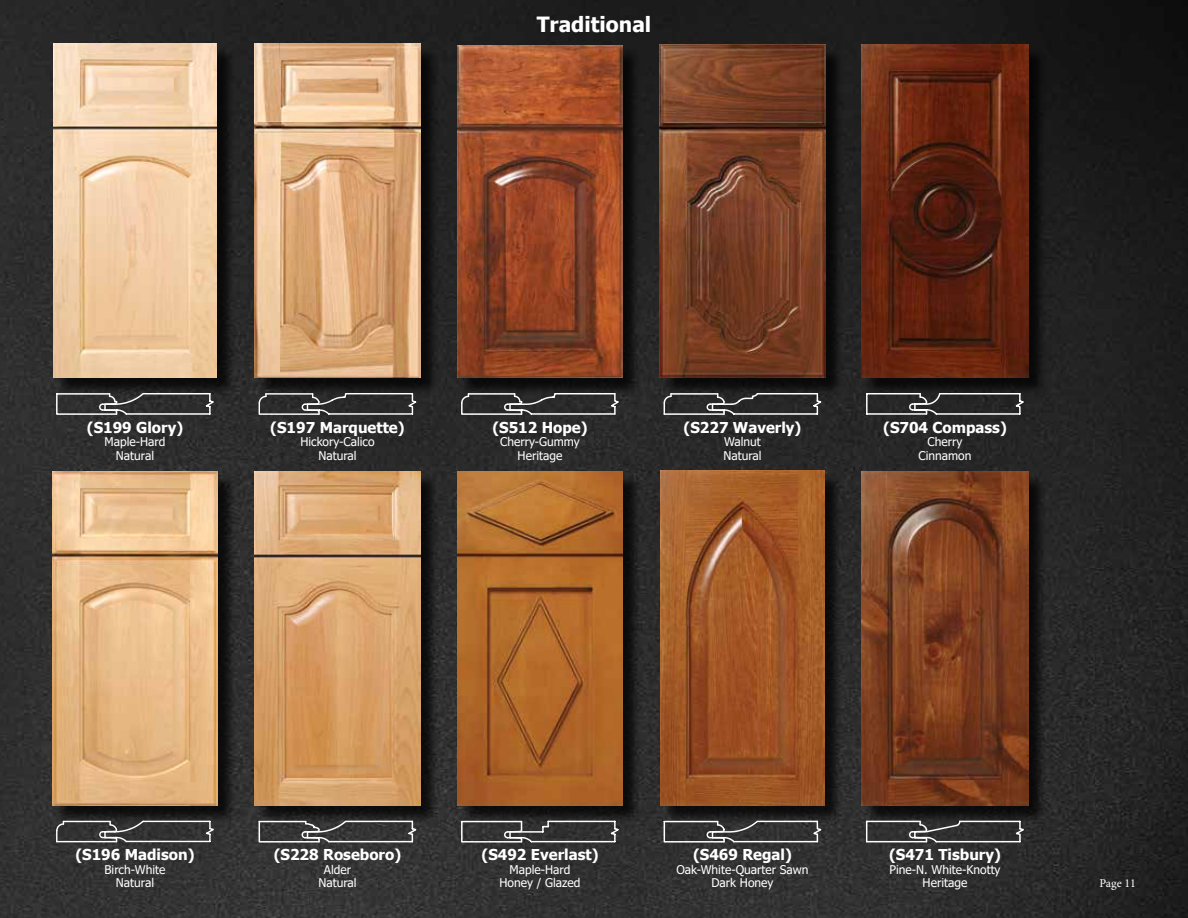
<style>
.page{position:relative;width:1188px;height:918px;background:#fff}
.page>*{position:absolute;margin:0;border:0;box-sizing:border-box;transform-origin:0 0}
.t1{font:700 21px "Tahoma";color:#fff}
.t2{font:700 15px "Tahoma";color:#fff}
.t3{font:12px/13.5px "Tahoma";color:#fff;text-align:center}
.t4{font:12px "Minion Pro";letter-spacing:-.005em;color:#fff}
</style>
<div class="page">
<img style="left:0;top:0;width:1188px;height:918px">
<div style="left:256px;top:473px;width:184px;height:351px;background:#000;opacity:.75"></div>
<img style="left:254px;top:471px;width:167px;height:335px">
<div style="left:55px;top:46px;width:180px;height:351px;background:#000;opacity:.75"></div>
<img style="left:53px;top:44px;width:164px;height:334px">
<div style="left:257px;top:46px;width:182px;height:351px;background:#000;opacity:.75"></div>
<img style="left:255px;top:44px;width:165px;height:334px">
<div style="left:662px;top:47px;width:182px;height:349px;background:#000;opacity:.75"></div>
<img style="left:660px;top:45px;width:165px;height:333px">
<div style="left:460px;top:474px;width:181px;height:350px;background:#000;opacity:.75"></div>
<img style="left:458px;top:471px;width:164px;height:335px">
<div style="left:460px;top:48px;width:181px;height:349px;background:#000;opacity:.75"></div>
<img style="left:457px;top:45px;width:166px;height:333px">
<div style="left:54px;top:473px;width:182px;height:351px;background:#000;opacity:.75"></div>
<img style="left:52px;top:471px;width:166px;height:335px">
<div style="left:864px;top:47px;width:183px;height:349px;background:#000;opacity:.75"></div>
<img style="left:862px;top:45px;width:166px;height:333px">
<div style="left:864px;top:474px;width:183px;height:350px;background:#000;opacity:.75"></div>
<img style="left:862px;top:472px;width:166px;height:334px">
<div style="left:663px;top:473px;width:180px;height:351px;background:#000;opacity:.75"></div>
<img style="left:660px;top:471px;width:165px;height:335px">
<svg style="left:865px;top:820px;width:161px;height:24px;background:#505050"></svg>
<svg style="left:55px;top:392px;width:160px;height:24px;background:#4f4f4f"></svg>
<svg style="left:258px;top:392px;width:160px;height:24px;background:#4a4a4a"></svg>
<svg style="left:460px;top:392px;width:160px;height:24px;background:#4b4b4b"></svg>
<svg style="left:663px;top:392px;width:160px;height:24px;background:#4a4a4a"></svg>
<svg style="left:865px;top:392px;width:160px;height:24px;background:#484848"></svg>
<svg style="left:55px;top:819px;width:160px;height:24px;background:#515151"></svg>
<svg style="left:258px;top:819px;width:160px;height:25px;background:#535353"></svg>
<svg style="left:460px;top:820px;width:160px;height:24px;background:#535353"></svg>
<svg style="left:663px;top:820px;width:160px;height:24px;background:#515151"></svg>
<h1 class="t1" style="left:537px;top:9px;width:116px">Traditional</h1>
<p class="t2" style="left:87px;top:417px;width:98px">(S199 Glory)</p>
<p class="t3" style="left:105px;top:436px;width:62px">Maple-Hard<br>Natural</p>
<p class="t2" style="left:270px;top:417px;width:136px">(S197 Marquette)</p>
<p class="t3" style="left:300px;top:436px;width:76px">Hickory-Calico<br>Natural</p>
<p class="t2" style="left:492px;top:417px;width:97px">(S512 Hope)</p>
<p class="t3" style="left:500px;top:436px;width:81px">Cherry-Gummy<br>Heritage</p>
<p class="t2" style="left:684px;top:417px;width:119px">(S227 Waverly)</p>
<p class="t3" style="left:723px;top:436px;width:40px;text-align:left">Walnut<br>Natural</p>
<p class="t2" style="left:883px;top:417px;width:125px">(S704 Compass)</p>
<p class="t3" style="left:919px;top:436px;width:54px">Cherry<br>Cinnamon</p>
<p class="t2" style="left:75px;top:844px;width:121px">(S196 Madison)</p>
<p class="t3" style="left:104px;top:863px;width:63px">Birch-White<br>Natural</p>
<p class="t2" style="left:274px;top:844px;width:129px">(S228 Roseboro)</p>
<p class="t3" style="left:318px;top:863px;width:40px">Alder<br>Natural</p>
<p class="t2" style="left:482px;top:844px;width:118px">(S492 Everlast)</p>
<p class="t3" style="left:500px;top:863px;width:82px">Maple-Hard<br>Honey / Glazed</p>
<p class="t2" style="left:693px;top:844px;width:100px">(S469 Regal)</p>
<p class="t3" style="left:676px;top:863px;width:134px">Oak-White-Quarter Sawn<br>Dark Honey</p>
<p class="t2" style="left:889px;top:844px;width:113px">(S471 Tisbury)</p>
<p class="t3" style="left:889px;top:863px;width:113px">Pine-N. White-Knotty<br>Heritage</p>
<p class="t4" style="left:1099px;top:875px;width:38px">Page 11</p>
</div>
